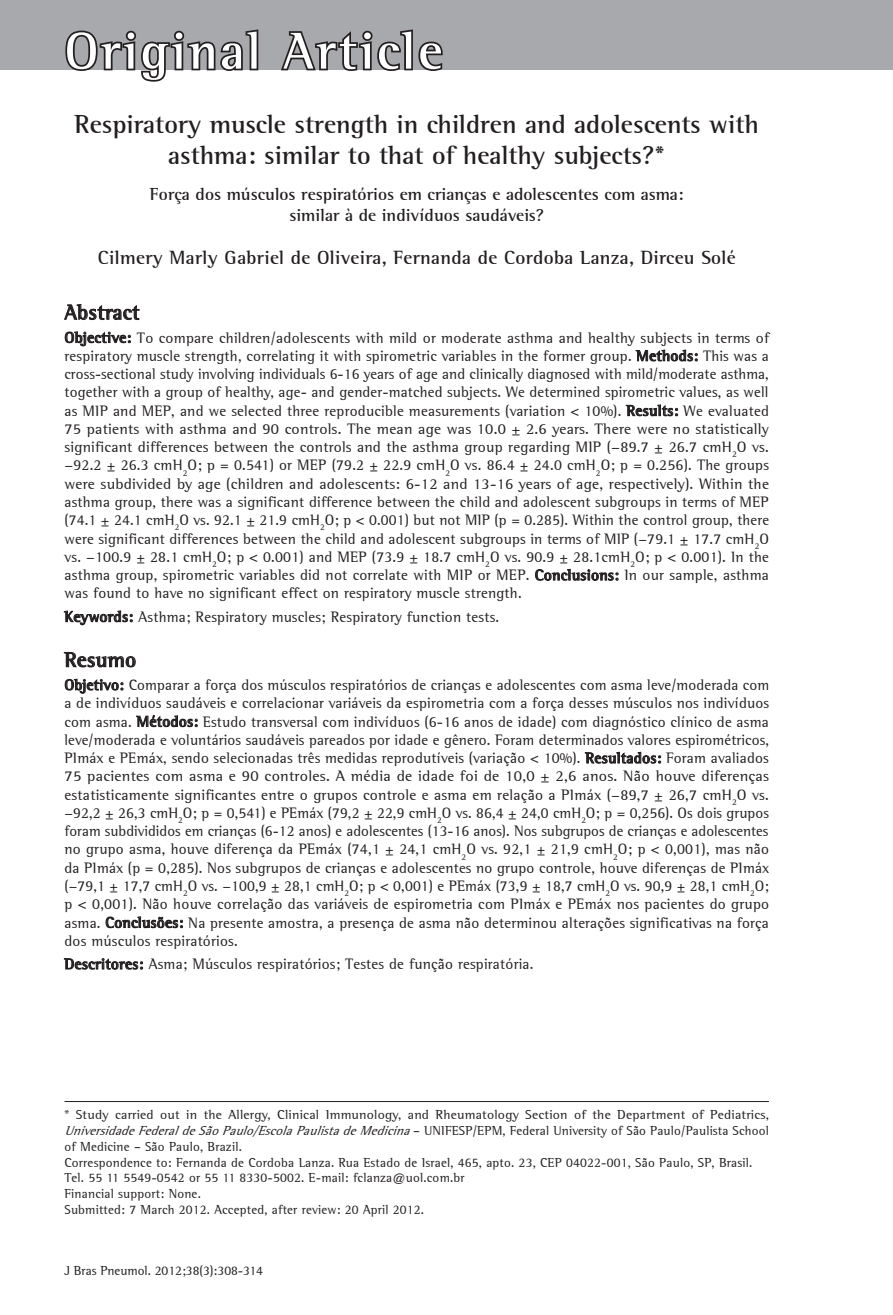
<style>
.page{position:relative;width:893px;height:1315px;background:#fff}
.page>*{position:absolute;margin:0;border:0;box-sizing:border-box;transform-origin:0 0}
.t1{font:700 52.5px "Libre Semi Serif S Si";letter-spacing:.05em;color:#fff}
.Título___1o_idioma{font:700 26.25px/31.5px "Libre Semi Serif S Si";color:#231f20;text-align:center}
.Resumo___título{font:700 21px "Libre Semi Serif S Si";letter-spacing:.015em;color:#231f20}
.Abstract___título{font:700 21px "Libre Semi Serif S Si";letter-spacing:.015em;color:#231f20}
.Autores{font:700 19.25px "Libre Semi Serif S Si";letter-spacing:.015em;color:#231f20}
.Título___2o_idioma{font:700 17.5px/21px "Libre Semi Serif S Si";color:#231f20;text-align:center}
.Resumo{font:15.22px/18.2px "Libre Semi Serif S Si";letter-spacing:.015em;color:#231f20;text-align:justify}
.Abstract{font:15.22px/18.2px "Libre Semi Serif S Si";letter-spacing:.015em;color:#231f20;text-align:justify}
.Keywords{font:15.22px "Libre Semi Serif S Si";letter-spacing:.015em;color:#231f20}
.Palavras-chave{font:15.22px "Libre Semi Serif S Si";letter-spacing:.015em;color:#231f20}
.Endereço{font:13.12px "Libre Semi Serif S Si";letter-spacing:.015em;color:#231f20}
.Endereço-2{font:13.12px/15.8px "Libre Semi Serif S Si";letter-spacing:.015em;color:#231f20;text-align:justify;scale:1.05 1}
.rodapé{font:13.12px "Libre Semi Serif S Si";color:#231f20}
.s1{font-weight:700}
.s2{font-style:italic}
</style>
<div class="page">
<div style="left:0;top:0;width:893px;height:70px;background:#a8a9ad"></div>
<svg style="left:65px;top:304px;width:74px;height:16px"></svg>
<svg style="left:65px;top:332px;width:66px;height:14px"></svg>
<svg style="left:636px;top:350px;width:61px;height:11px"></svg>
<svg style="left:626px;top:405px;width:52px;height:11px"></svg>
<svg style="left:535px;top:569px;width:83px;height:11px"></svg>
<svg style="left:64px;top:611px;width:69px;height:14px"></svg>
<svg style="left:64px;top:652px;width:71px;height:15px"></svg>
<svg style="left:65px;top:679px;width:58px;height:14px"></svg>
<svg style="left:136px;top:715px;width:61px;height:12px"></svg>
<svg style="left:585px;top:752px;width:76px;height:11px"></svg>
<svg style="left:106px;top:916px;width:77px;height:12px"></svg>
<svg style="left:64px;top:958px;width:79px;height:11px"></svg>
<hr style="left:64px;top:1101px;width:705px;height:1px;background:#231f20">
<svg style="left:65px;top:29px;width:194px;height:53px"></svg>
<svg style="left:281px;top:29px;width:162px;height:42px"></svg>
<h1 class="t1" style="left:64px;top:19px;width:380px">Original Article</h1>
<p class="Título___1o_idioma" style="left:75px;top:108px;width:686px">Respiratory muscle strength in children and adolescents with asthma: similar to that of healthy subjects?*</p>
<p class="Título___2o_idioma" style="left:150px;top:184px;width:535px">Força dos músculos respiratórios em crianças e adolescentes com asma: similar à de indivíduos saudáveis?</p>
<p class="Autores" style="left:98px;top:246px;width:639px">Cilmery Marly Gabriel de Oliveira, Fernanda de Cordoba Lanza, Dirceu Solé</p>
<p class="Resumo___título" style="left:64px;top:299px;width:76px">Abstract</p>
<p class="Resumo" style="left:64px;top:328px;width:706px"><span class="s1">Objective:</span> To compare children/adolescents with mild or moderate asthma and healthy subjects in terms of respiratory muscle strength, correlating it with spirometric variables in the former group. <span class="s1">Methods:</span> This was a cross-sectional study involving individuals 6-16 years of age and clinically diagnosed with mild/moderate asthma, together with a group of healthy, age- and gender-matched subjects. We determined spirometric values, as well as MIP and MEP, and we selected three reproducible measurements (variation &lt; 10%). <span class="s1">Results:</span> We evaluated 75 patients with asthma and 90 controls. The mean age was 10.0 ± 2.6 years. There were no statistically significant differences between the controls and the asthma group regarding MIP (−89.7 ± 26.7 cmH<sub>2</sub>O vs. −92.2 ± 26.3 cmH<sub>2</sub>O; p = 0.541) or MEP (79.2 ± 22.9 cmH<sub>2</sub>O vs. 86.4 ± 24.0 cmH<sub>2</sub>O; p = 0.256). The groups were subdivided by age (children and adolescents: 6-12 and 13-16 years of age, respectively). Within the asthma group, there was a significant difference between the child and adolescent subgroups in terms of MEP (74.1 ± 24.1 cmH<sub>2</sub>O vs. 92.1 ± 21.9 cmH<sub>2</sub>O; p &lt; 0.001) but not MIP (p = 0.285). Within the control group, there were significant differences between the child and adolescent subgroups in terms of MIP (−79.1 ± 17.7 cmH<sub>2</sub>O vs. −100.9 ± 28.1 cmH<sub>2</sub>O; p &lt; 0.001) and MEP (73.9 ± 18.7 cmH<sub>2</sub>O vs. 90.9 ± 28.1cmH<sub>2</sub>O; p &lt; 0.001). In the asthma group, spirometric variables did not correlate with MIP or MEP. <span class="s1">Conclusions:</span> In our sample, asthma was found to have no significant effect on respiratory muscle strength.</p>
<p class="Palavras-chave" style="left:64px;top:607px;width:436px"><span class="s1">Keywords:</span> Asthma; Respiratory muscles; Respiratory function tests.</p>
<p class="Abstract___título" style="left:64px;top:647px;width:73px">Resumo</p>
<p class="Abstract" style="left:64px;top:675px;width:706px"><span class="s1">Objetivo:</span> Comparar a força dos músculos respiratórios de crianças e adolescentes com asma leve/moderada com a de indivíduos saudáveis e correlacionar variáveis da espirometria com a força desses músculos nos indivíduos com asma. <span class="s1">Métodos:</span> Estudo transversal com indivíduos (6-16 anos de idade) com diagnóstico clínico de asma leve/moderada e voluntários saudáveis pareados por idade e gênero. Foram determinados valores espirométricos, PImáx e PEmáx, sendo selecionadas três medidas reprodutíveis (variação &lt; 10%). <span class="s1">Resultados:</span> Foram avaliados 75 pacientes com asma e 90 controles. A média de idade foi de 10,0 ± 2,6 anos. Não houve diferenças estatisticamente significantes entre o grupos controle e asma em relação a PImáx (−89,7 ± 26,7 cmH<sub>2</sub>O vs. −92,2 ± 26,3 cmH<sub>2</sub>O; p = 0,541) e PEmáx (79,2 ± 22,9 cmH<sub>2</sub>O vs. 86,4 ± 24,0 cmH<sub>2</sub>O; p = 0,256). Os dois grupos foram subdivididos em crianças (6-12 anos) e adolescentes (13-16 anos). Nos subgrupos de crianças e adolescentes no grupo asma, houve diferença da PEmáx (74,1 ± 24,1 cmH<sub>2</sub>O vs. 92,1 ± 21,9 cmH<sub>2</sub>O; p &lt; 0,001), mas não da PImáx (p = 0,285). Nos subgrupos de crianças e adolescentes no grupo controle, houve diferenças de PImáx (−79,1 ± 17,7 cmH<sub>2</sub>O vs. −100,9 ± 28,1 cmH<sub>2</sub>O; p &lt; 0,001) e PEmáx (73,9 ± 18,7 cmH<sub>2</sub>O vs. 90,9 ± 28,1 cmH<sub>2</sub>O; p &lt; 0,001). Não houve correlação das variáveis de espirometria com PImáx e PEmáx nos pacientes do grupo asma. <span class="s1">Conclusões:</span> Na presente amostra, a presença de asma não determinou alterações significativas na força dos músculos respiratórios.</p>
<p class="Keywords" style="left:64px;top:955px;width:471px"><span class="s1">Descritores:</span> Asma; Músculos respiratórios; Testes de função respiratória.</p>
<p class="Endereço-2" style="left:64px;top:1107px;width:673px">* Study carried out in the Allergy, Clinical Immunology, and Rheumatology Section of the Department of Pediatrics, <span class="s2">UniversidadeFederaldeSãoPaulo/EscolaPaulistadeMedicina</span>– UNIFESP/EPM, Federal University of São Paulo/Paulista School of Medicine – São Paulo, Brazil.</p>
<p class="Endereço" style="left:64px;top:1154px;width:689px">Correspondence to: Fernanda de Cordoba Lanza. Rua Estado de Israel, 465, apto. 23, CEP 04022-001, São Paulo, SP, Brasil.</p>
<p class="Endereço" style="left:64px;top:1170px;width:402px">Tel. 55 11 5549-0542 or 55 11 8330-5002. E-mail: fclanza@uol.com.br</p>
<p class="Endereço" style="left:64px;top:1186px;width:138px">Financial support: None.</p>
<p class="Endereço" style="left:64px;top:1201px;width:361px">Submitted: 7 March 2012. Accepted, after review: 20 April 2012.</p>
<p class="rodapé" style="left:64px;top:1263px;width:200px">J Bras Pneumol. 2012;38(3):308-314</p>
</div>
